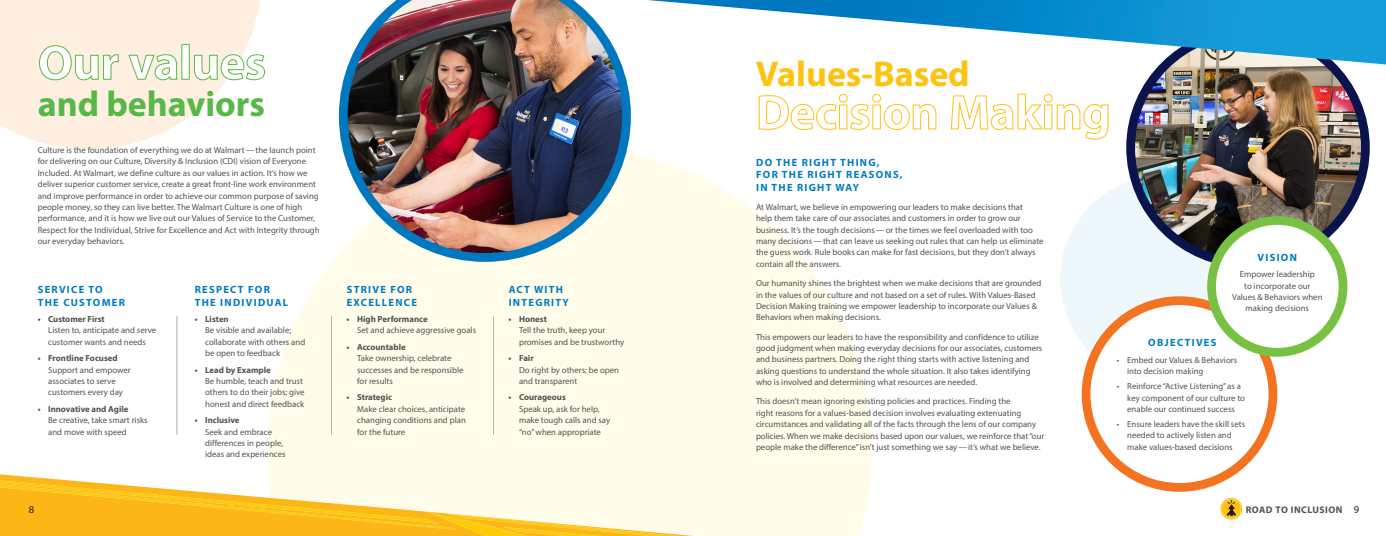
<style>
.page{position:relative;width:1386px;height:536px;background:#fff}
.page>*{position:absolute;margin:0;border:0;box-sizing:border-box;transform-origin:0 0}
.t1{font:700 49px "Myriad Pro";letter-spacing:-.015em;color:#fff}
.t2{font:700 35.88px "Myriad Pro";color:#56b947}
.Paragraph_Style_1{font:700 35.88px "Myriad Pro";color:#fec210}
.Paragraph_Heading{font:700 10.5px/12.2px "Myriad Pro";letter-spacing:.12em;color:#007cc2}
.t3{font:10.5px "Myriad Pro";color:#231f20}
.t4{font:700 9.62px "Myriad Pro";letter-spacing:.045em;color:#515251}
.Body_Copy{font:8.75px/11.4px "Myriad Pro";color:#515251}
.s1{font-weight:700}
.s2{font-weight:400;font-size:10.5px;color:#231f20}
</style>
<div class="page">
<svg style="left:267px;top:154px;width:605px;height:382px;fill:#fffde9"></svg>
<svg style="left:0;top:0;width:260px;height:149px;fill:#feefe1"></svg>
<svg style="left:39px;top:45px;width:80px;height:36px;background:#e7e7cc"></svg>
<svg style="left:128px;top:54px;width:50px;height:27px"></svg>
<div style="left:181px;top:44px;width:9px;height:36px;border:1px solid #56b947"></div>
<svg style="left:194px;top:54px;width:71px;height:27px"></svg>
<hr style="left:177px;top:315px;width:1px;height:120px;background:#b1b1b2">
<hr style="left:331px;top:315px;width:1px;height:120px;background:#b1b1b2">
<hr style="left:493px;top:315px;width:1px;height:120px;background:#b1b1b2">
<img style="left:339px;top:0;width:292px;height:262px">
<div style="left:1060px;top:176px;width:205px;height:206px;background:#eef8fc;border-radius:50%"></div>
<img style="left:1131px;top:65px;width:234px;height:198px">
<div style="left:1126px;top:27px;width:244px;height:241px;border:9px solid #0b134d;border-radius:50%"></div>
<svg style="left:758px;top:94px;width:179px;height:36px"></svg>
<svg style="left:950px;top:93px;width:159px;height:47px"></svg>
<div style="left:1086px;top:300px;width:187px;height:187px;background:#fff;border-radius:50%"></div>
<div style="left:1082px;top:296px;width:195px;height:195px;border:9px solid #f47321;border-radius:50%"></div>
<div style="left:1212px;top:220px;width:131px;height:132px;background:#fff;border-radius:50%"></div>
<div style="left:1207px;top:216px;width:140px;height:140px;border:9px solid #79c142;border-radius:50%"></div>
<svg style="left:0;top:473px;width:692px;height:6px;fill:#fffde9"></svg>
<svg style="left:0;top:479px;width:692px;height:57px;background:#fdd877"></svg>
<svg style="left:1220px;top:497px;width:22px;height:22px"></svg>
<svg style="left:1221px;top:498px;width:20px;height:20px"></svg>
<svg style="left:557px;top:0;width:829px;height:65px"></svg>
<p class="t1" style="left:38px;top:31px;width:230px">Our values</p>
<p class="t2" style="left:38px;top:80px;width:229px">and behaviors</p>
<p class="Body_Copy" style="left:38px;top:144px;width:283px">Culture is the foundation of everything we do at Walmart—the launch point for delivering on our Culture, Diversity &amp; Inclusion (CDI) vision of Everyone Included. At Walmart, we define culture as our values in action. It’s how we deliver superior customer service, create a great front-line work environment and improve performance in order to achieve our common purpose of saving people money, so they can live better. The Walmart Culture is one of high performance, and it is how we live out our Values of Service to the Customer, Respect for the Individual, Strive for Excellence and Act with Integrity through our everyday behaviors.</p>
<p class="Paragraph_Heading" style="left:38px;top:283px;width:89px">SERVICE TO<br>THE CUSTOMER</p>
<p class="Body_Copy" style="left:48px;top:313px;width:110px;text-indent:-10px"><span class="s1">• Customer First<br></span>Listen to, anticipate and serve customer wants and needs</p>
<p class="Body_Copy" style="left:48px;top:352px;width:84px;text-indent:-10px"><span class="s1">• Frontline Focused<br></span>Support and empower associates to serve customers every day</p>
<p class="Body_Copy" style="left:48px;top:403px;width:101px;text-indent:-10px"><span class="s1">• Innovative and Agile<br></span>Be creative, take smart risks and move with speed</p>
<p class="Paragraph_Heading" style="left:195px;top:283px;width:95px">RESPECT FOR<br>THE INDIVIDUAL</p>
<p class="Body_Copy" style="left:205px;top:313px;width:102px;text-indent:-10px"><span class="s1">• Listen<br></span>Be visible and available; collaborate with others and be open to feedback</p>
<p class="Body_Copy" style="left:205px;top:364px;width:101px;text-indent:-10px"><span class="s1">• Lead by Example<br></span>Be humble, teach and trust others to do their jobs; give honest and direct feedback</p>
<p class="Body_Copy" style="left:205px;top:414px;width:82px;text-indent:-10px"><span class="s1">• Inclusive<br></span>Seek and embrace differences in people, ideas and experiences</p>
<p class="Paragraph_Heading" style="left:347px;top:283px;width:72px">STRIVE FOR<br>EXCELLENCE</p>
<p class="Body_Copy" style="left:357px;top:313px;width:121px;text-indent:-10px"><span class="s1">• High Performance<br></span>Set and achieve aggressive goals</p>
<p class="Body_Copy" style="left:357px;top:341px;width:108px;text-indent:-10px"><span class="s1">• Accountable<br></span>Take ownership, celebrate successes and be responsible for results</p>
<p class="Body_Copy" style="left:357px;top:391px;width:110px;text-indent:-10px"><span class="s1">• Strategic<br></span>Make clear choices, anticipate changing conditions and plan for the future</p>
<p class="Paragraph_Heading" style="left:509px;top:283px;width:62px">ACT WITH<br>INTEGRITY</p>
<p class="Body_Copy" style="left:519px;top:313px;width:107px;text-indent:-10px"><span class="s1">• Honest<br></span>Tell the truth, keep your promises and be trustworthy</p>
<p class="Body_Copy" style="left:519px;top:352px;width:101px;text-indent:-10px"><span class="s1">• Fair<br></span>Do right by others; be open and transparent</p>
<p class="Body_Copy" style="left:519px;top:391px;width:93px;text-indent:-10px"><span class="s1">• Courageous<br></span>Speak up, ask for help, make tough calls and say “no” when appropriate</p>
<p class="Paragraph_Style_1" style="left:756px;top:50px;width:215px">Values-Based</p>
<p class="Paragraph_Heading" style="left:756px;top:156px;width:148px">DO THE RIGHT THING,<br>FOR THE RIGHT REASONS,<br>IN THE RIGHT WAY</p>
<p class="Body_Copy" style="left:756px;top:201px;width:289px">At Walmart, we believe in empowering our leaders to make decisions that<br>help them take care of our associates and customers in order to grow our business. It’s the tough decisions—or the times we feel overloaded with too many decisions—that can leave us seeking out rules that can help us eliminate the guess work. Rule books can make for fast decisions, but they don’t always contain all the answers.</p>
<p class="Body_Copy" style="left:756px;top:277px;width:287px">Our humanity shines the brightest when we make decisions that are grounded in the values of our culture and not based on a set of rules. With Values-Based Decision Making training we empower leadership to incorporate our Values &amp; Behaviors when making decisions.</p>
<p class="Body_Copy" style="left:756px;top:331px;width:288px">This empowers our leaders to have the responsibility and confidence to utilize good judgment when making everyday decisions for our associates, customers and business partners. Doing the right thing starts with active listening and asking questions to understand the whole situation. It also takes identifying who is involved and determining what resources are needed.</p>
<p class="Body_Copy" style="left:756px;top:395px;width:290px">This doesn’t mean ignoring existing policies and practices. Finding the<br>right reasons for a values-based decision involves evaluating extenuating circumstances and validating all of the facts through the lens of our company policies. When we make decisions based upon our values, we reinforce that “our people make the difference” isn’t just something we say—it’s what we believe.</p>
<p class="Paragraph_Heading" style="left:1258px;top:251px;width:41px">VISION</p>
<p class="Body_Copy" style="left:1232px;top:268px;width:92px;text-align:center">Empower leadership<br>to incorporate our<br>Values &amp; Behaviors when making decisions</p>
<p class="Paragraph_Heading" style="left:1148px;top:336px;width:70px">OBJECTIVES</p>
<p class="Body_Copy" style="left:1127px;top:354px;width:111px;text-indent:-10px">• Embed our Values &amp; Behaviors into decision making</p>
<p class="Body_Copy" style="left:1127px;top:380px;width:119px;text-indent:-10px">• Reinforce “Active Listening” as a key component of our culture to enable our continued success</p>
<p class="Body_Copy" style="left:1117px;top:418px;width:130px;text-align:center">• Ensure leaders have the skill sets needed to actively listen and<br>make values-based decisions</p>
<p class="t3" style="left:29px;top:502px;width:7px">8</p>
<p class="t4" style="left:1246px;top:503px;width:115px">ROAD TO INCLUSION <span class="s2">9</span></p>
</div>
